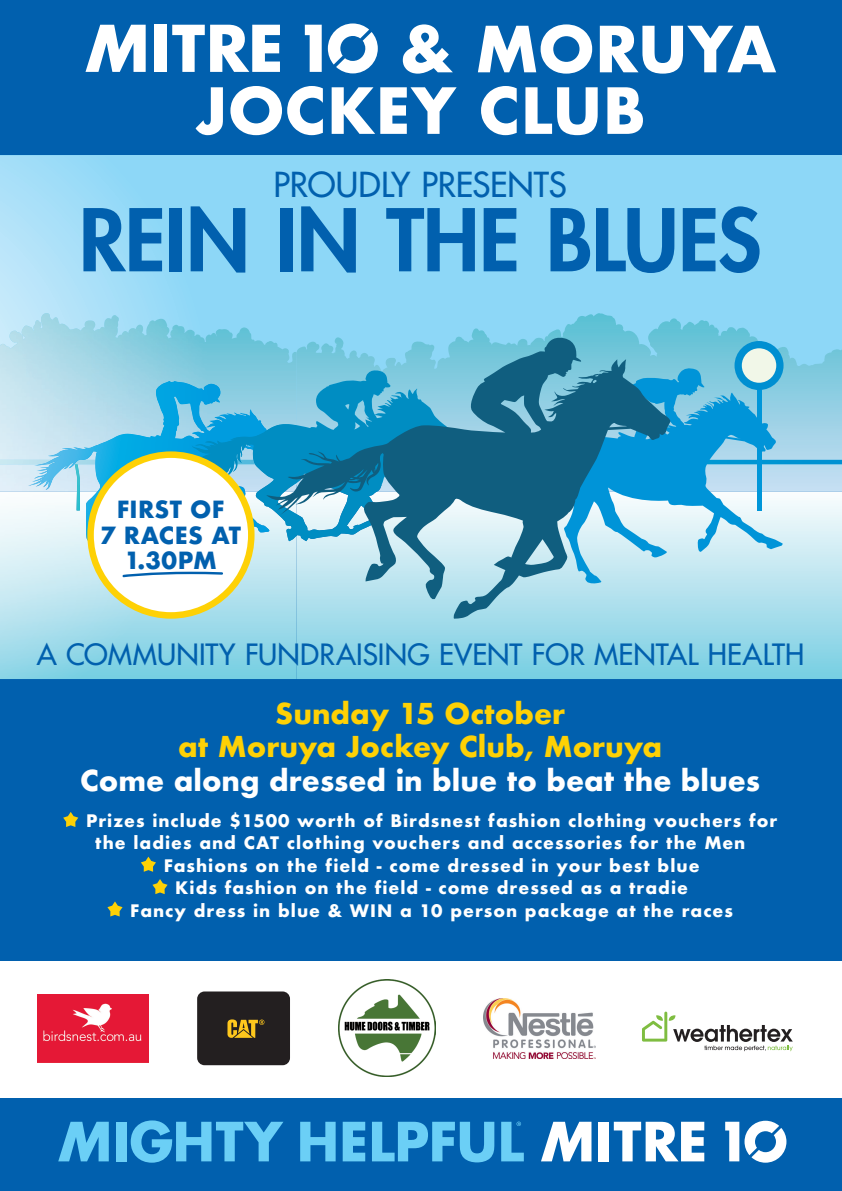
<style>
.page{position:relative;width:842px;height:1191px;background:#fff}
.page>*{position:absolute;margin:0;border:0;box-sizing:border-box;transform-origin:0 0}
.t1{font:800 83.9px "Futura";letter-spacing:-.01em;color:#0160ae}
.t2{font:700 61.8px/61.5px "Futura";letter-spacing:-.005em;color:#fff}
.t3{font:33.6px "Futura";letter-spacing:-.005em;color:#0160ae}
.t4{font:28.5px "Futura";letter-spacing:.005em;color:#0160ae}
.t5{font:700 28px/33.6px "Futura";color:#fed105;text-align:center}
.t6{font:700 28px "Futura";color:#fff}
.t7{font:700 23px/25.3px "Futura";letter-spacing:.01em;color:#0160ae;text-align:center}
.t8{font:700 16.8px "Futura";letter-spacing:.06em;color:#fff}
</style>
<div class="page">
<div style="left:0;top:1099px;width:842px;height:92px;background:#0160ae"></div>
<div style="left:0;top:0;width:842px;height:960px;background:#0160ae"></div>
<svg style="left:300px;top:1121px;width:36px;height:40px"></svg>
<svg style="left:343px;top:1121px;width:22px;height:40px"></svg>
<svg style="left:372px;top:1121px;width:122px;height:41px"></svg>
<svg style="left:541px;top:1121px;width:50px;height:40px"></svg>
<div style="left:116px;top:1121px;width:10px;height:40px;background:#6bcff6"></div>
<svg style="left:131px;top:1120px;width:152px;height:42px"></svg>
<svg style="left:58px;top:1121px;width:51px;height:40px"></svg>
<div style="left:598px;top:1121px;width:11px;height:40px;background:#fff"></div>
<svg style="left:725px;top:1120px;width:61px;height:42px"></svg>
<svg style="left:614px;top:1121px;width:90px;height:40px"></svg>
<svg style="left:501px;top:1121px;width:23px;height:40px"></svg>
<div style="left:0;top:156px;width:842px;height:329px;background:#8dd7f7"></div>
<svg style="left:296px;top:618px;width:546px;height:61px;background:#8cd5e6"></svg>
<svg style="left:472px;top:314px;width:123px;height:22px"></svg>
<div style="left:734px;top:341px;width:49px;height:49px;background:#008fd1;border-radius:50%"></div>
<div style="left:742px;top:348px;width:34px;height:35px;background:#f1f7e8;border-radius:50%"></div>
<svg style="left:0;top:156px;width:119px;height:161px"></svg>
<img style="left:0;top:492px;width:296px;height:187px">
<img style="left:0;top:317px;width:174px;height:143px">
<img style="left:0;top:460px;width:28px;height:4px">
<svg style="left:265px;top:336px;width:407px;height:31px;fill:#76c7da"></svg>
<svg style="left:85px;top:25px;width:61px;height:47px"></svg>
<div style="left:154px;top:25px;width:12px;height:47px;background:#fff"></div>
<svg style="left:305px;top:25px;width:17px;height:47px"></svg>
<svg style="left:328px;top:23px;width:50px;height:50px"></svg>
<svg style="left:172px;top:25px;width:108px;height:47px"></svg>
<svg style="left:63px;top:812px;width:15px;height:15px"></svg>
<svg style="left:141px;top:856px;width:15px;height:15px"></svg>
<svg style="left:152px;top:879px;width:16px;height:15px"></svg>
<svg style="left:107px;top:901px;width:16px;height:15px"></svg>
<img style="left:37px;top:994px;width:112px;height:68px">
<div style="left:197px;top:991px;width:93px;height:74px;background:#231f20;border-radius:7px"></div>
<svg style="left:227px;top:1019px;width:37px;height:18px"></svg>
<img style="left:339px;top:980px;width:96px;height:96px">
<img style="left:484px;top:998px;width:111px;height:60px">
<svg style="left:642px;top:1011px;width:151px;height:40px"></svg>
<svg style="left:28px;top:367px;width:814px;height:251px;background:#83c0d5"></svg>
<h2 class="t2" style="left:195px;top:18px;width:583px;text-indent:205px">&amp; MORUYA<br>JOCKEY CLUB</h2>
<h3 class="t3" style="left:274px;top:163px;width:295px">PROUDLY PRESENTS</h3>
<h1 class="t1" style="left:79px;top:184px;width:684px">REIN IN THE BLUES</h1>
<h3 class="t7" style="left:100px;top:497px;width:143px">FIRST OF<br>7 RACES AT<br>1.30PM</h3>
<h3 class="t4" style="left:37px;top:635px;width:769px">A COMMUNITY FUNDRAISING EVENT FOR MENTAL HEALTH</h3>
<h3 class="t5" style="left:178px;top:696px;width:485px">Sunday 15 October<br>at Moruya Jockey Club, Moruya</h3>
<h3 class="t6" style="left:80px;top:760px;width:681px">Come along dressed in blue to beat the blues</h3>
<p class="t8" style="left:86px;top:808px;width:693px">Prizes include $1500 worth of Birdsnest fashion clothing vouchers for</p>
<p class="t8" style="left:95px;top:831px;width:652px">the ladies and CAT clothing vouchers and accessories for the Men</p>
<p class="t8" style="left:164px;top:853px;width:537px">Fashions on the field - come dressed in your best blue</p>
<p class="t8" style="left:175px;top:875px;width:514px">Kids fashion on the field - come dressed as a tradie</p>
<p class="t8" style="left:130px;top:898px;width:604px">Fancy dress in blue &amp; WIN a 10 person package at the races</p>
</div>
